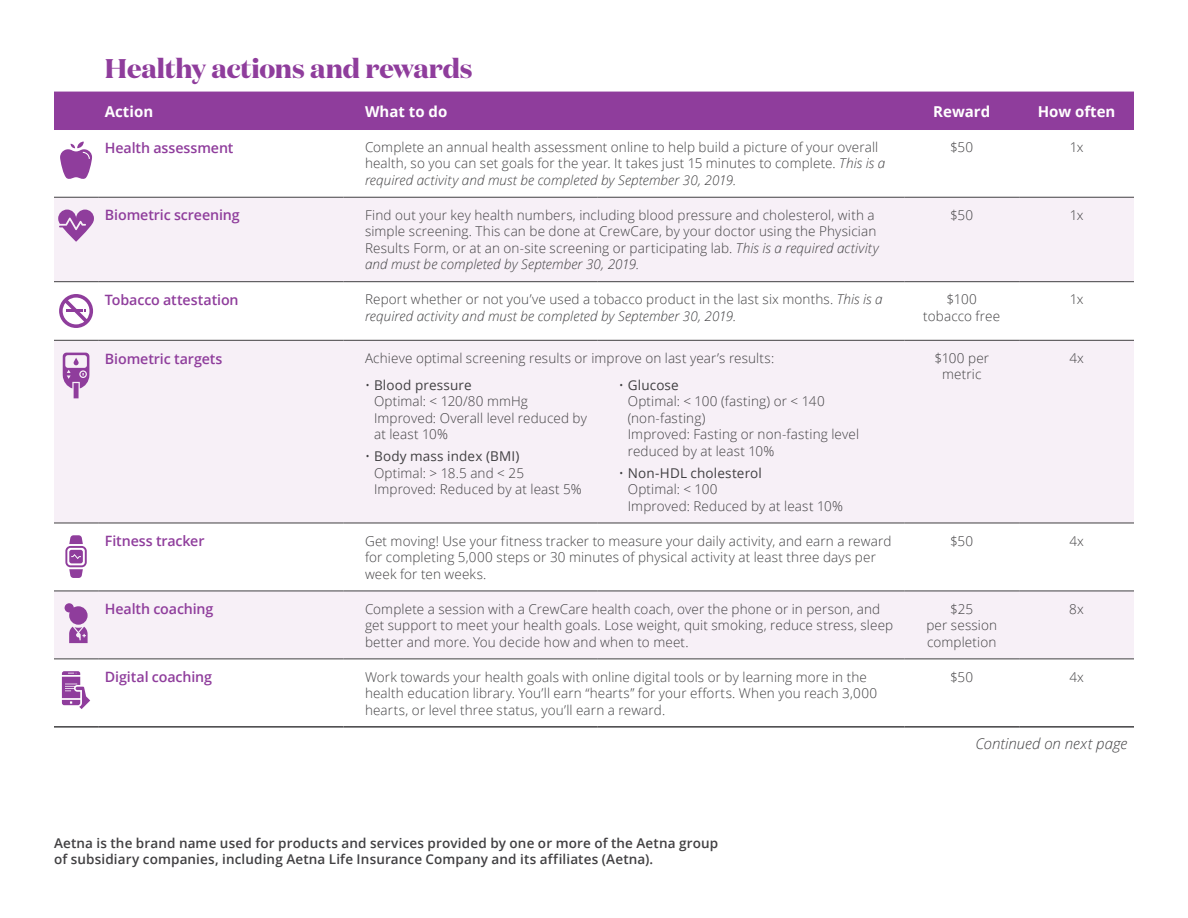
<style>
.page{position:relative;width:1188px;height:918px;background:#fff}
.page>*{position:absolute;margin:0;border:0;box-sizing:border-box;transform-origin:0 0}
.t1{font:700 27px "Domaine Disp";letter-spacing:-.005em;color:#8f3d9c}
.t2{font:700 15px "Open Sans";color:#fff}
.t3{font:italic 300 15px "Open Sans";color:#414042}
.t4{font:600 14.25px "Open Sans";letter-spacing:-.005em;color:#8f3d9c}
.t5{font:300 13.5px/16.5px "Open Sans";letter-spacing:.01em;color:#414042}
.t6{font:600 13.5px/16.5px "Open Sans";letter-spacing:.01em;color:#414042}
.s1{font-style:italic}
.s2{font-weight:400}
</style>
<div class="page">
<div style="left:54px;top:92px;width:1080px;height:38px;background:#8f3d9c"></div>
<svg style="left:54px;top:198px;width:1080px;height:461px;fill:#f7f0f7"></svg>
<hr style="left:54px;top:197px;width:44px;height:1px;background:#414042">
<svg style="left:58px;top:210px;width:36px;height:32px"></svg>
<hr style="left:98px;top:197px;width:245px;height:1px;background:#414042">
<hr style="left:54px;top:281px;width:44px;height:1px;background:#414042">
<hr style="left:98px;top:281px;width:245px;height:1px;background:#414042">
<hr style="left:54px;top:340px;width:44px;height:1px;background:#414042">
<hr style="left:98px;top:340px;width:245px;height:1px;background:#414042">
<hr style="left:98px;top:591px;width:245px;height:1px;background:#414042">
<hr style="left:98px;top:523px;width:245px;height:1px;background:#414042">
<hr style="left:54px;top:523px;width:44px;height:1px;background:#414042">
<hr style="left:54px;top:591px;width:44px;height:1px;background:#414042">
<hr style="left:54px;top:659px;width:44px;height:1px;background:#414042">
<hr style="left:98px;top:659px;width:245px;height:1px;background:#414042">
<hr style="left:54px;top:726px;width:44px;height:2px;background:#414042">
<hr style="left:98px;top:726px;width:245px;height:2px;background:#414042">
<hr style="left:343px;top:726px;width:254px;height:2px;background:#414042">
<hr style="left:597px;top:726px;width:307px;height:2px;background:#414042">
<hr style="left:904px;top:726px;width:115px;height:2px;background:#414042">
<hr style="left:1019px;top:726px;width:115px;height:2px;background:#414042">
<hr style="left:343px;top:197px;width:254px;height:1px;background:#414042">
<hr style="left:597px;top:197px;width:307px;height:1px;background:#414042">
<hr style="left:904px;top:197px;width:115px;height:1px;background:#414042">
<hr style="left:1019px;top:197px;width:115px;height:1px;background:#414042">
<hr style="left:343px;top:281px;width:254px;height:1px;background:#414042">
<hr style="left:597px;top:281px;width:307px;height:1px;background:#414042">
<hr style="left:904px;top:281px;width:115px;height:1px;background:#414042">
<hr style="left:1019px;top:281px;width:115px;height:1px;background:#414042">
<hr style="left:343px;top:340px;width:254px;height:1px;background:#414042">
<hr style="left:597px;top:340px;width:307px;height:1px;background:#414042">
<hr style="left:904px;top:340px;width:115px;height:1px;background:#414042">
<hr style="left:1019px;top:340px;width:115px;height:1px;background:#414042">
<hr style="left:343px;top:591px;width:254px;height:1px;background:#414042">
<hr style="left:597px;top:591px;width:307px;height:1px;background:#414042">
<hr style="left:904px;top:591px;width:115px;height:1px;background:#414042">
<hr style="left:1019px;top:591px;width:115px;height:1px;background:#414042">
<hr style="left:343px;top:523px;width:254px;height:1px;background:#414042">
<hr style="left:597px;top:523px;width:307px;height:1px;background:#414042">
<hr style="left:904px;top:523px;width:115px;height:1px;background:#414042">
<hr style="left:1019px;top:523px;width:115px;height:1px;background:#414042">
<hr style="left:343px;top:659px;width:254px;height:1px;background:#414042">
<hr style="left:597px;top:659px;width:307px;height:1px;background:#414042">
<hr style="left:904px;top:659px;width:115px;height:1px;background:#414042">
<hr style="left:1019px;top:659px;width:115px;height:1px;background:#414042">
<svg style="left:60px;top:142px;width:32px;height:37px"></svg>
<svg style="left:59px;top:294px;width:34px;height:34px"></svg>
<svg style="left:63px;top:353px;width:26px;height:45px"></svg>
<svg style="left:65px;top:535px;width:22px;height:43px"></svg>
<svg style="left:65px;top:603px;width:23px;height:40px"></svg>
<svg style="left:62px;top:671px;width:28px;height:38px"></svg>
<h2 class="t1" style="left:105px;top:51px;width:369px">Healthy actions and rewards</h2>
<p class="t2" style="left:105px;top:101px;width:50px">Action</p>
<p class="t2" style="left:365px;top:101px;width:84px">What to do</p>
<p class="t2" style="left:933px;top:101px;width:58px">Reward</p>
<p class="t2" style="left:1038px;top:101px;width:79px">How often</p>
<p class="t4" style="left:105px;top:138px;width:130px">Health assessment</p>
<p class="t5" style="left:365px;top:138px;width:522px">Complete an annual health assessment online to help build a picture of your overall health, so you can set goals for the year. It takes just 15 minutes to complete. <span class="s1">This is a required activity and must be completed by September 30, 2019.</span></p>
<p class="t5" style="left:950px;top:138px;width:24px">$50</p>
<p class="t5" style="left:1070px;top:138px;width:15px">1x</p>
<p class="t4" style="left:105px;top:206px;width:136px">Biometric screening</p>
<p class="t5" style="left:365px;top:206px;width:515px">Find out your key health numbers, including blood pressure and cholesterol, with a simple screening. This can be done at CrewCare, by your doctor using the Physician Results Form, or at an on-site screening or participating lab. <span class="s1">This is a required activity and must be completed by September 30, 2019.</span></p>
<p class="t5" style="left:950px;top:206px;width:24px">$50</p>
<p class="t5" style="left:1070px;top:206px;width:15px">1x</p>
<p class="t4" style="left:105px;top:290px;width:135px">Tobacco attestation</p>
<p class="t5" style="left:365px;top:291px;width:519px">Report whether or not you’ve used a tobacco product in the last six months. <span class="s1">This is a required activity and must be completed by September 30, 2019.</span></p>
<p class="t5" style="left:923px;top:291px;width:78px;text-align:center">$100 tobacco free</p>
<p class="t5" style="left:1070px;top:291px;width:15px">1x</p>
<p class="t4" style="left:105px;top:349px;width:119px">Biometric targets</p>
<p class="t5" style="left:365px;top:349px;width:411px">Achieve optimal screening results or improve on last year’s results:</p>
<p class="t5" style="left:374px;top:376px;width:214px;text-indent:-9px">• <span class="s2">Blood pressure<br></span>Optimal: &lt; 120/80 mmHg<br>Improved: Overall level reduced by at least 10%</p>
<p class="t5" style="left:374px;top:448px;width:209px;text-indent:-9px">• <span class="s2">Body mass index (BMI)<br></span>Optimal: &gt; 18.5 and &lt; 25<br>Improved: Reduced by at least 5%</p>
<p class="t5" style="left:934px;top:349px;width:56px;text-align:center">$100 per metric</p>
<p class="t5" style="left:1069px;top:349px;width:16px">4x</p>
<p class="t5" style="left:628px;top:376px;width:233px;text-indent:-9px">• <span class="s2">Glucose<br></span>Optimal: &lt; 100 (fasting) or &lt; 140 (non-fasting)<br>Improved: Fasting or non-fasting level reduced by at least 10%</p>
<p class="t5" style="left:628px;top:464px;width:217px;text-indent:-9px">• <span class="s2">Non-HDL cholesterol<br></span>Optimal: &lt; 100<br>Improved: Reduced by at least 10%</p>
<p class="t4" style="left:105px;top:531px;width:101px">Fitness tracker</p>
<p class="t5" style="left:365px;top:532px;width:528px">Get moving! Use your fitness tracker to measure your daily activity, and earn a reward for completing 5,000 steps or 30 minutes of physical activity at least three days per week for ten weeks.</p>
<p class="t5" style="left:950px;top:532px;width:24px">$50</p>
<p class="t5" style="left:1069px;top:532px;width:16px">4x</p>
<p class="t4" style="left:105px;top:599px;width:110px">Health coaching</p>
<p class="t5" style="left:365px;top:600px;width:530px">Complete a session with a CrewCare health coach, over the phone or in person, and get support to meet your health goals. Lose weight, quit smoking, reduce stress, sleep better and more. You decide how and when to meet.</p>
<p class="t5" style="left:926px;top:600px;width:72px;text-align:center">$25<br>per session completion</p>
<p class="t5" style="left:1069px;top:600px;width:16px">8x</p>
<p class="t4" style="left:105px;top:667px;width:109px">Digital coaching</p>
<p class="t5" style="left:365px;top:668px;width:514px">Work towards your health goals with online digital tools or by learning more in the health education library. You’ll earn “hearts” for your efforts. When you reach 3,000 hearts, or level three status, you’ll earn a reward.</p>
<p class="t5" style="left:950px;top:668px;width:24px">$50</p>
<p class="t5" style="left:1069px;top:668px;width:16px">4x</p>
<p class="t3" style="left:975px;top:733px;width:153px">Continued on next page</p>
<p class="t6" style="left:54px;top:834px;width:666px">Aetna is the brand name used for products and services provided by one or more of the Aetna group of subsidiary companies, including Aetna Life Insurance Company and its affiliates (Aetna).</p>
</div>
